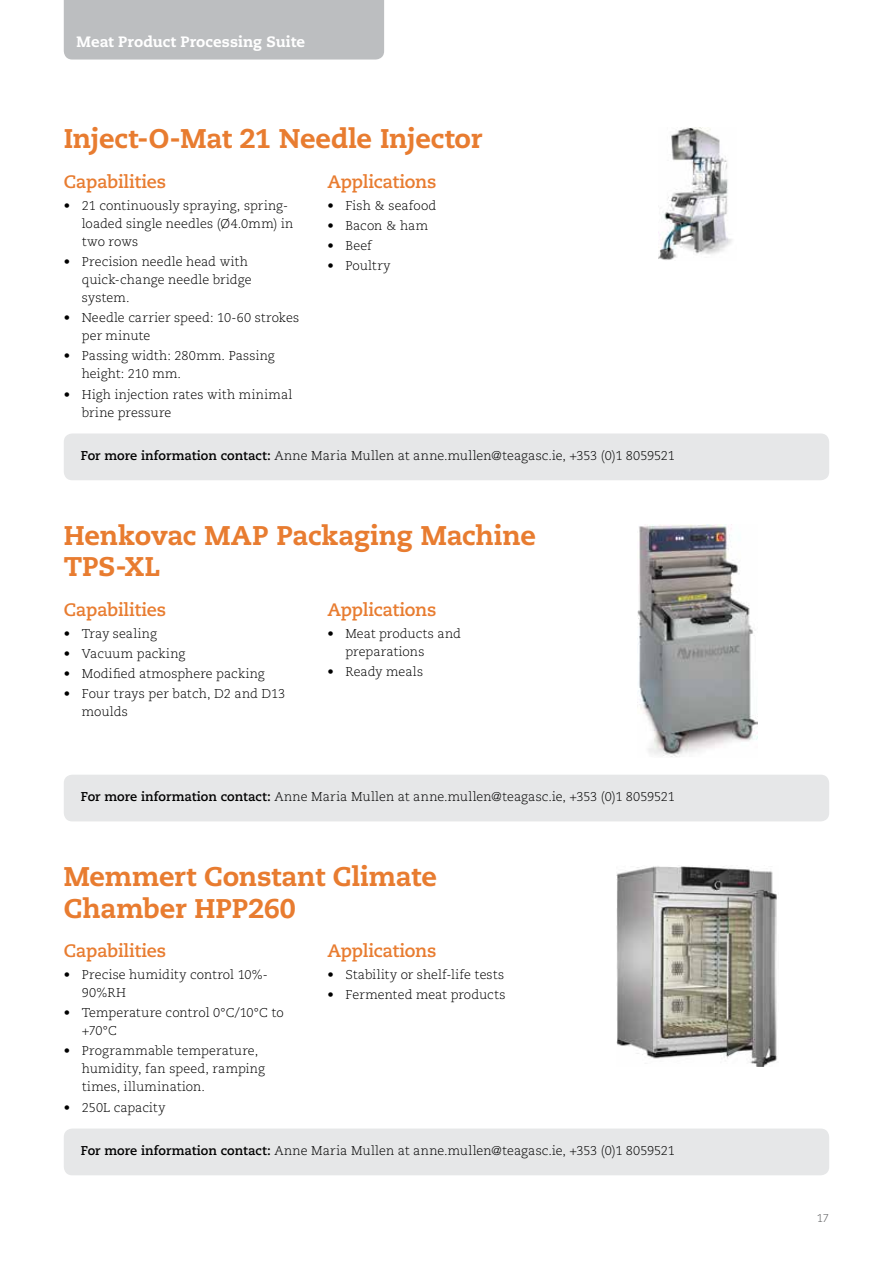
<style>
.page{position:relative;width:893px;height:1263px;background:#fff}
.page>*{position:absolute;margin:0;border:0;box-sizing:border-box;transform-origin:0 0}
.t1{font:800 27px/31.5px "Caecilia LT Std";letter-spacing:-.01em;color:#e87c30}
.t2{font:700 18px "Caecilia LT Std";letter-spacing:-.015em;color:#e87c30}
.t3{font:800 15px "Caecilia LT Std";letter-spacing:.005em;color:#fff}
.t4{font:300 12.75px/18px "Caecilia LT Std";letter-spacing:.005em;color:#000}
.t5{font:300 11.25px "Caecilia LT Std";color:#58595b}
.s1{font-weight:700}
</style>
<div class="page">
<div style="left:64px;top:0;width:320px;height:60px;background:#bcbec0"></div>
<img style="left:658px;top:128px;width:74px;height:132px">
<div style="left:64px;top:433px;width:765px;height:47px;background:#e6e7e8;border-radius:9px"></div>
<img style="left:637px;top:524px;width:120px;height:233px">
<div style="left:64px;top:775px;width:765px;height:46px;background:#e6e7e8;border-radius:9px"></div>
<img style="left:617px;top:866px;width:160px;height:201px">
<div style="left:64px;top:1128px;width:765px;height:47px;background:#e6e7e8;border-radius:9px"></div>
<p class="t3" style="left:77px;top:32px;width:230px">Meat Product Processing Suite</p>
<h1 class="t1" style="left:64px;top:123px;width:420px">Inject-O-Mat 21 Needle Injector</h1>
<h2 class="t2" style="left:64px;top:171px;width:104px">Capabilities</h2>
<p class="t4" style="left:82px;top:197px;width:213px;text-indent:-18px">• 21 continuously spraying, spring&shy;loaded single needles (Ø4.0mm) in two rows</p>
<p class="t4" style="left:82px;top:253px;width:171px;text-indent:-18px">• Precision needle head with quick-change needle bridge system.</p>
<p class="t4" style="left:82px;top:309px;width:219px;text-indent:-18px">• Needle carrier speed: 10-60 strokes per minute</p>
<p class="t4" style="left:82px;top:347px;width:194px;text-indent:-18px">• Passing width: 280mm. Passing height: 210 mm.</p>
<p class="t4" style="left:82px;top:385px;width:212px;text-indent:-18px">• High injection rates with minimal brine pressure</p>
<h2 class="t2" style="left:327px;top:171px;width:111px">Applications</h2>
<p class="t4" style="left:327px;top:197px;width:110px">• Fish &amp; seafood</p>
<p class="t4" style="left:327px;top:217px;width:102px">• Bacon &amp; ham</p>
<p class="t4" style="left:327px;top:237px;width:46px">• Beef</p>
<p class="t4" style="left:327px;top:257px;width:65px">• Poultry</p>
<p class="t4" style="left:81px;top:447px;width:596px"><span class="s1">For more information contact:</span> Anne Maria Mullen at anne.mullen@teagasc.ie, +353 (0)1 8059521</p>
<h1 class="t1" style="left:64px;top:520px;width:474px">Henkovac MAP Packaging Machine<br>TPS-XL</h1>
<h2 class="t2" style="left:64px;top:599px;width:104px">Capabilities</h2>
<p class="t4" style="left:64px;top:625px;width:95px">• Tray sealing</p>
<p class="t4" style="left:64px;top:645px;width:123px">• Vacuum packing</p>
<p class="t4" style="left:64px;top:665px;width:203px">• Modified atmosphere packing</p>
<p class="t4" style="left:82px;top:685px;width:205px;text-indent:-18px">• Four trays per batch, D2 and D13 moulds</p>
<h2 class="t2" style="left:327px;top:599px;width:111px">Applications</h2>
<p class="t4" style="left:345px;top:625px;width:117px;text-indent:-18px">• Meat products and preparations</p>
<p class="t4" style="left:327px;top:663px;width:97px">• Ready meals</p>
<p class="t4" style="left:81px;top:788px;width:596px"><span class="s1">For more information contact:</span> Anne Maria Mullen at anne.mullen@teagasc.ie, +353 (0)1 8059521</p>
<h1 class="t1" style="left:64px;top:861px;width:375px">Memmert Constant Climate<br>Chamber HPP260</h1>
<h2 class="t2" style="left:64px;top:940px;width:104px">Capabilities</h2>
<p class="t4" style="left:82px;top:966px;width:187px;text-indent:-18px">• Precise humidity control 10%-<br>90%RH</p>
<p class="t4" style="left:82px;top:1004px;width:203px;text-indent:-18px">• Temperature control 0°C/10°C to +70°C</p>
<p class="t4" style="left:82px;top:1042px;width:185px;text-indent:-18px">• Programmable temperature, humidity, fan speed, ramping times, illumination.</p>
<p class="t4" style="left:64px;top:1098px;width:103px">• 250L capacity</p>
<h2 class="t2" style="left:327px;top:940px;width:111px">Applications</h2>
<p class="t4" style="left:327px;top:966px;width:178px">• Stability or shelf-life tests</p>
<p class="t4" style="left:327px;top:986px;width:180px">• Fermented meat products</p>
<p class="t4" style="left:81px;top:1142px;width:596px"><span class="s1">For more information contact:</span> Anne Maria Mullen at anne.mullen@teagasc.ie, +353 (0)1 8059521</p>
<p class="t5" style="left:817px;top:1211px;width:14px">17</p>
</div>
